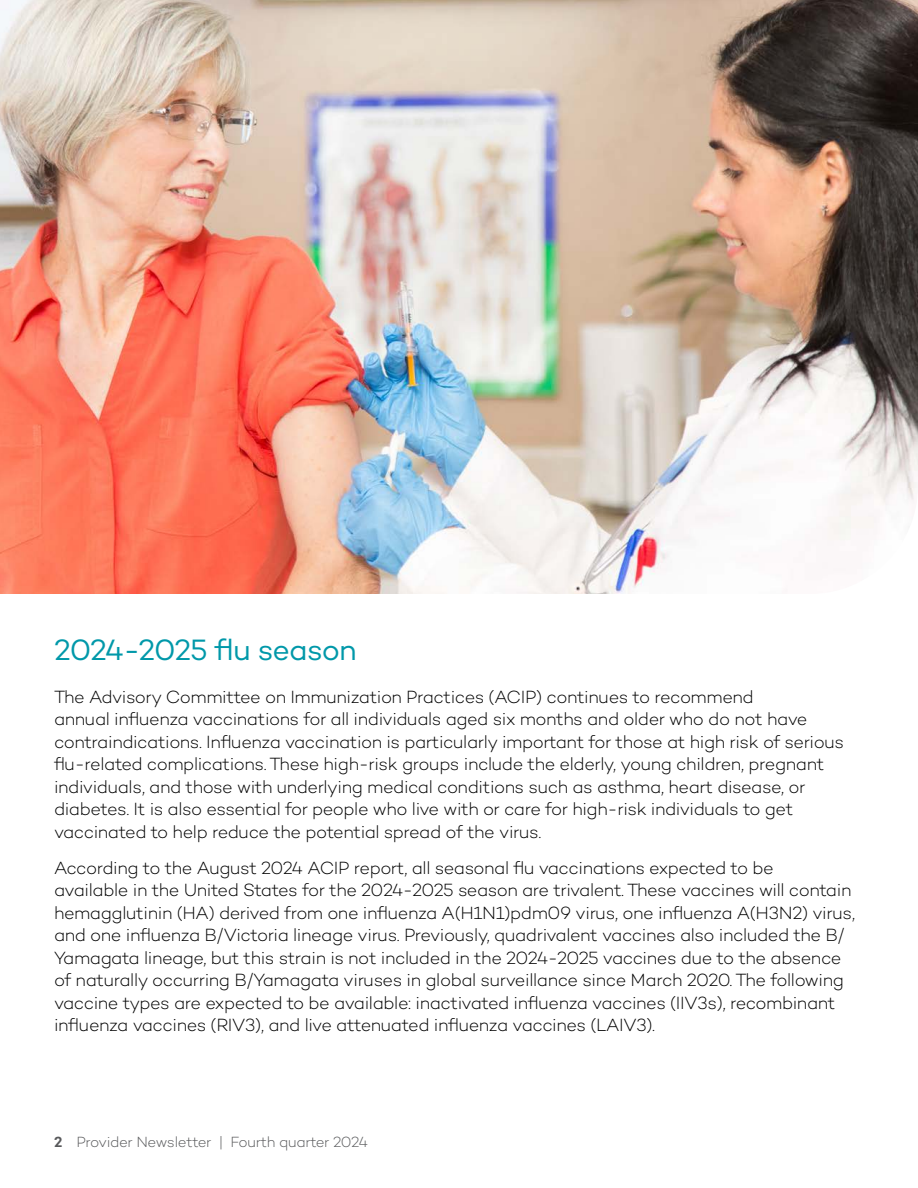
<style>
.page{position:relative;width:918px;height:1188px;background:#fff}
.page>*{position:absolute;margin:0;border:0;box-sizing:border-box;transform-origin:0 0}
.t1{font:30px "Campton";letter-spacing:-.035em;color:#0098a9}
.t2{font:300 18px/22.5px "Campton";letter-spacing:-.02em;color:#000}
.t3{font:300 15px "Campton";letter-spacing:-.025em;color:#58595b}
.s1{font-weight:600}
</style>
<div class="page">
<img style="left:0;top:0;width:918px;height:594px">
<h2 class="t1" style="left:54px;top:631px;width:304px">2024-2025 flu season</h2>
<p class="t2" style="left:54px;top:685px;width:792px">The Advisory Committee on Immunization Practices (ACIP) continues to recommend<br>annual influenza vaccinations for all individuals aged six months and older who do not have contraindications. Influenza vaccination is particularly important for those at high risk of serious flu-related complications. These high-risk groups include the elderly, young children, pregnant individuals, and those with underlying medical conditions such as asthma, heart disease, or diabetes. It is also essential for people who live with or care for high-risk individuals to get vaccinated to help reduce the potential spread of the virus.</p>
<p class="t2" style="left:54px;top:856px;width:803px">According to the August 2024 ACIP report, all seasonal flu vaccinations expected to be<br>available in the United States for the 2024-2025 season are trivalent. These vaccines will contain hemagglutinin (HA) derived from one influenza A(H1N1)pdm09 virus, one influenza A(H3N2) virus, and one influenza B/Victoria lineage virus. Previously, quadrivalent vaccines also included the B/ Yamagata lineage, but this strain is not included in the 2024-2025 vaccines due to the absence of naturally occurring B/Yamagata viruses in global surveillance since March 2020. The following vaccine types are expected to be available: inactivated influenza vaccines (IIV3s), recombinant influenza vaccines (RIV3), and live attenuated influenza vaccines (LAIV3).</p>
<p class="t3" style="left:54px;top:1132px;width:316px"><span class="s1">2</span> Provider Newsletter | Fourth quarter 2024</p>
</div>
